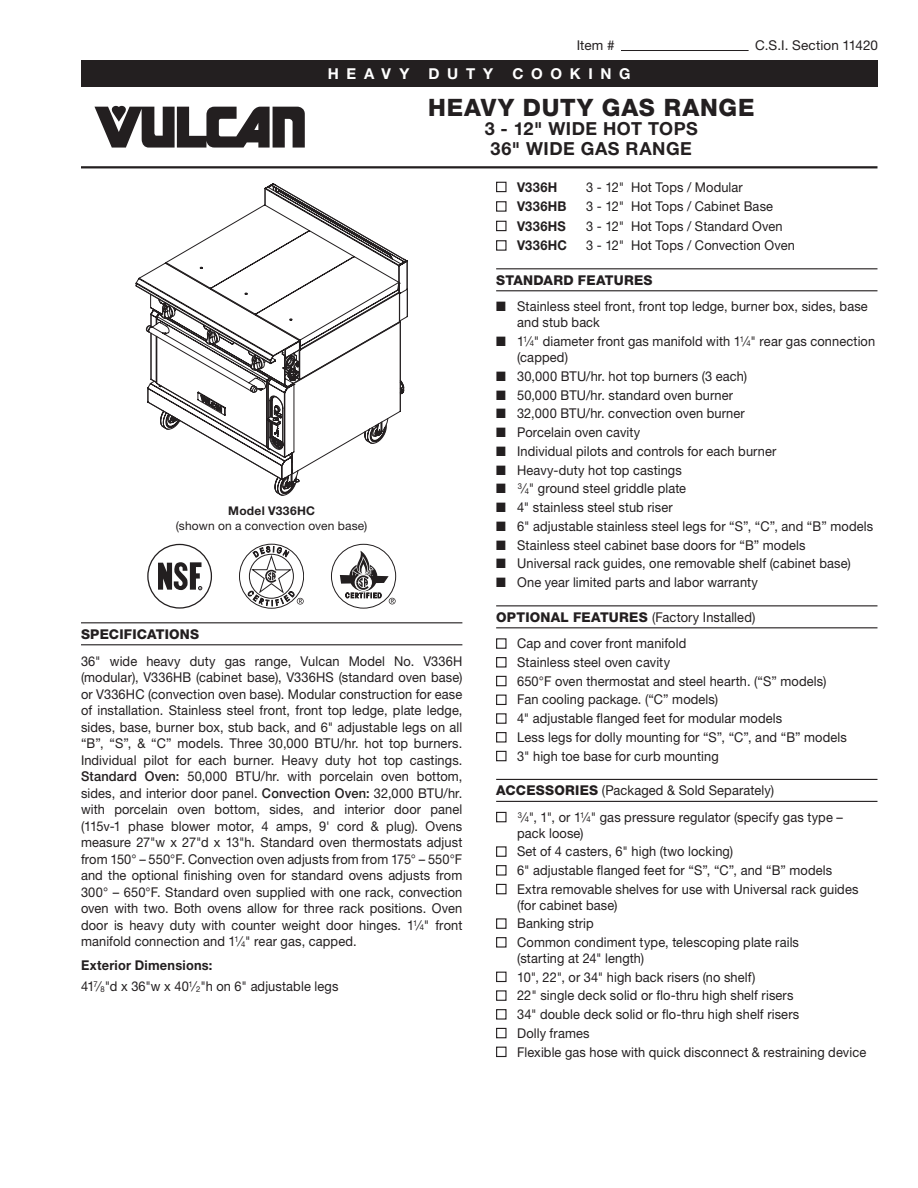
<style>
.page{position:relative;width:918px;height:1188px;background:#fff}
.page>*{position:absolute;margin:0;border:0;box-sizing:border-box;transform-origin:0 0}
.t1{font:800 24px "Helvetica Neue LT Std";letter-spacing:.035em;color:#231f20}
.t2{font:700 18px/19.5px "Helvetica Neue LT Std";letter-spacing:.03em;color:#231f20;text-align:center}
.t3{font:700 15px "Helvetica Neue LT Std";letter-spacing:.51em;color:#fff}
.t4{font:13.5px/16.5px "Helvetica Neue LT Std";letter-spacing:.01em;color:#231f20;scale:.95 1}
.t5{font:800 13.5px "Helvetica Neue LT Std";letter-spacing:.015em;color:#231f20}
.t6{font:13.5px "Helvetica Neue LT Std";letter-spacing:.01em;color:#231f20}
.t7{font:700 13.5px "Helvetica Neue LT Std";letter-spacing:.025em;color:#231f20;scale:.95 1}
.t8{font:12px "Helvetica Neue LT Std";letter-spacing:.015em;color:#231f20}
.t9{font:700 12px "Helvetica Neue LT Std";letter-spacing:.02em;color:#231f20}
.s1{font-size:8.1px}
.s2{font-weight:800}
.s3{font-weight:500}
.s4{font-weight:700}
</style>
<div class="page">
<div style="left:81px;top:60px;width:796px;height:27px;background:#231f20"></div>
<svg style="left:94px;top:106px;width:211px;height:42px"></svg>
<hr style="left:81px;top:166px;width:797px;height:2px;background:#231f20">
<hr style="left:621px;top:50px;width:128px;height:1px;background:#231f20">
<hr style="left:496px;top:268px;width:381px;height:1px;background:#231f20">
<hr style="left:496px;top:290px;width:381px;height:1px;background:#231f20">
<hr style="left:496px;top:605px;width:381px;height:1px;background:#231f20">
<hr style="left:496px;top:627px;width:381px;height:1px;background:#231f20">
<hr style="left:496px;top:779px;width:381px;height:1px;background:#231f20">
<hr style="left:496px;top:801px;width:381px;height:1px;background:#231f20">
<div style="left:496px;top:182px;width:11px;height:10px;border:1px solid #231f20"></div>
<div style="left:496px;top:201px;width:11px;height:11px;border:1px solid #231f20"></div>
<div style="left:496px;top:221px;width:11px;height:10px;border:1px solid #231f20"></div>
<div style="left:496px;top:240px;width:11px;height:11px;border:1px solid #231f20"></div>
<div style="left:496px;top:638px;width:11px;height:11px;border:1px solid #231f20"></div>
<div style="left:496px;top:657px;width:11px;height:11px;border:1px solid #231f20"></div>
<div style="left:496px;top:676px;width:11px;height:10px;border:1px solid #231f20"></div>
<div style="left:496px;top:695px;width:11px;height:10px;border:1px solid #231f20"></div>
<div style="left:496px;top:713px;width:11px;height:11px;border:1px solid #231f20"></div>
<div style="left:496px;top:732px;width:11px;height:11px;border:1px solid #231f20"></div>
<div style="left:496px;top:751px;width:11px;height:10px;border:1px solid #231f20"></div>
<div style="left:496px;top:812px;width:11px;height:10px;border:1px solid #231f20"></div>
<div style="left:496px;top:846px;width:11px;height:11px;border:1px solid #231f20"></div>
<div style="left:496px;top:865px;width:11px;height:11px;border:1px solid #231f20"></div>
<div style="left:496px;top:884px;width:11px;height:10px;border:1px solid #231f20"></div>
<div style="left:496px;top:918px;width:11px;height:11px;border:1px solid #231f20"></div>
<div style="left:496px;top:937px;width:11px;height:11px;border:1px solid #231f20"></div>
<div style="left:496px;top:972px;width:11px;height:10px;border:1px solid #231f20"></div>
<div style="left:496px;top:990px;width:11px;height:11px;border:1px solid #231f20"></div>
<div style="left:496px;top:1009px;width:11px;height:11px;border:1px solid #231f20"></div>
<div style="left:496px;top:1028px;width:11px;height:10px;border:1px solid #231f20"></div>
<div style="left:496px;top:1047px;width:11px;height:10px;border:1px solid #231f20"></div>
<hr style="left:81px;top:622px;width:381px;height:1px;background:#231f20">
<hr style="left:81px;top:644px;width:381px;height:1px;background:#231f20">
<svg style="left:239px;top:544px;width:65px;height:65px"></svg>
<div style="left:331px;top:544px;width:65px;height:65px;border:1px solid #231f20;border-radius:50%"></div>
<svg style="left:340px;top:551px;width:56px;height:53px"></svg>
<div style="left:147px;top:544px;width:65px;height:65px;border:1px solid #231f20;border-radius:50%"></div>
<svg style="left:158px;top:562px;width:44px;height:28px"></svg>
<svg style="left:136px;top:183px;width:272px;height:313px"></svg>
<p class="t6" style="left:577px;top:37px;width:39px">Item #</p>
<p class="t6" style="left:755px;top:37px;width:124px">C.S.I. Section 11420</p>
<p class="t3" style="left:328px;top:64px;width:83px">HEAVY</p>
<p class="t3" style="left:429px;top:64px;width:66px">DUTY</p>
<p class="t3" style="left:512px;top:64px;width:120px">COOKING</p>
<h1 class="t1" style="left:428px;top:93px;width:328px">HEAVY DUTY GAS RANGE</h1>
<h2 class="t2" style="left:485px;top:119px;width:215px">3 - 12" WIDE HOT TOPS<br>36" WIDE GAS RANGE</h2>
<p class="t7" style="left:517px;top:178px;width:44px">V336H</p>
<p class="t4" style="left:586px;top:178px;width:167px">3 - 12" Hot Tops / Modular</p>
<p class="t7" style="left:517px;top:198px;width:54px">V336HB</p>
<p class="t4" style="left:586px;top:198px;width:198px">3 - 12" Hot Tops / Cabinet Base</p>
<p class="t7" style="left:517px;top:217px;width:53px">V336HS</p>
<p class="t4" style="left:586px;top:217px;width:208px">3 - 12" Hot Tops / Standard Oven</p>
<p class="t7" style="left:517px;top:237px;width:54px">V336HC</p>
<p class="t4" style="left:586px;top:237px;width:221px">3 - 12" Hot Tops / Convection Oven</p>
<p class="t5" style="left:496px;top:272px;width:158px">STANDARD FEATURES</p>
<p class="t4" style="left:517px;top:298px;width:371px;line-height:15.8px;text-indent:-21px">■ Stainless steel front, front top ledge, burner box, sides, base and stub back</p>
<p class="t4" style="left:517px;top:332px;width:378px;text-indent:-21px">■ 1<sup>1</sup>⁄<span class="s1">4</span>" diameter front gas manifold with 1<sup>1</sup>⁄<span class="s1">4</span>" rear gas connection (capped)</p>
<p class="t4" style="left:496px;top:368px;width:266px">■ 30,000 BTU/hr. hot top burners (3 each)</p>
<p class="t4" style="left:496px;top:386px;width:251px">■ 50,000 BTU/hr. standard oven burner</p>
<p class="t4" style="left:496px;top:405px;width:263px">■ 32,000 BTU/hr. convection oven burner</p>
<p class="t4" style="left:496px;top:424px;width:153px">■ Porcelain oven cavity</p>
<p class="t4" style="left:496px;top:443px;width:296px">■ Individual pilots and controls for each burner</p>
<p class="t4" style="left:496px;top:461px;width:197px">■ Heavy-duty hot top castings</p>
<p class="t4" style="left:496px;top:480px;width:202px">■ <sup>3</sup>⁄<span class="s1">4</span>" ground steel griddle plate</p>
<p class="t4" style="left:496px;top:499px;width:187px">■ 4" stainless steel stub riser</p>
<p class="t4" style="left:496px;top:518px;width:398px">■ 6" adjustable stainless steel legs for “S”, “C”, and “B” models</p>
<p class="t4" style="left:496px;top:536px;width:327px">■ Stainless steel cabinet base doors for “B” models</p>
<p class="t4" style="left:496px;top:555px;width:375px">■ Universal rack guides, one removable shelf (cabinet base)</p>
<p class="t4" style="left:496px;top:574px;width:277px">■ One year limited parts and labor warranty</p>
<p class="t4" style="left:517px;top:603px;width:252px;line-height:26.5px;text-indent:-21px"><span class="s2">OPTIONAL FEATURES</span> (Factory Installed)<br>Cap and cover front manifold</p>
<p class="t4" style="left:517px;top:653px;width:349px;line-height:18.8px">Stainless steel oven cavity<br>650°F oven thermostat and steel hearth. (“S” models)<br>Fan cooling package. (“C” models)<br>4" adjustable flanged feet for modular models<br>Less legs for dolly mounting for “S”, “C”, and “B” models 3" high toe base for curb mounting</p>
<p class="t4" style="left:518px;top:777px;width:344px;line-height:26.5px;text-indent:-22px"><span class="s2">ACCESSORIES</span> (Packaged &amp; Sold Separately)<br><sup>3</sup>⁄<span class="s1">4</span>", 1", or 1<sup>1</sup>⁄<span class="s1">4</span>" gas pressure regulator (specify gas type –</p>
<p class="t4" style="left:517px;top:823px;width:361px;line-height:18.8px">pack loose)<br>Set of 4 casters, 6" high (two locking)<br>6" adjustable flanged feet for “S”, “C”, and “B” models Extra removable shelves for use with Universal rack guides</p>
<p class="t4" style="left:517px;top:895px;width:298px;line-height:18.8px">(for cabinet base)<br>Banking strip<br>Common condiment type, telescoping plate rails</p>
<p class="t4" style="left:517px;top:948px;width:369px;line-height:18.8px">(starting at 24" length)<br>10", 22", or 34" high back risers (no shelf)<br>22" single deck solid or flo-thru high shelf risers<br>34" double deck solid or flo-thru high shelf risers<br>Dolly frames<br>Flexible gas hose with quick disconnect &amp; restraining device</p>
<p class="t9" style="left:228px;top:503px;width:88px">Model V336HC</p>
<p class="t8" style="left:176px;top:519px;width:193px">(shown on a convection oven base)</p>
<p class="t5" style="left:81px;top:626px;width:120px">SPECIFICATIONS</p>
<p class="t4" style="left:81px;top:653px;width:403px;text-align:justify">36" wide heavy duty gas range, Vulcan Model No. V336H (modular), V336HB (cabinet base), V336HS (standard oven base) or V336HC (convection oven base). Modular construction for ease of installation. Stainless steel front, front top ledge, plate ledge, sides, base, burner box, stub back, and 6" adjustable legs on all “B”, “S”, &amp; “C” models. Three 30,000 BTU/hr. hot top burners.<br>Individual pilot for each burner. Heavy duty hot top castings.<br><span class="s3">Standard Oven:</span> 50,000 BTU/hr. with porcelain oven bottom, sides, and interior door panel. <span class="s3">Convection Oven:</span> 32,000 BTU/hr. with porcelain oven bottom, sides, and interior door panel (115v-1 phase blower motor, 4 amps, 9' cord &amp; plug). Ovens measure 27"w x 27"d x 13"h. Standard oven thermostats adjust from 150° – 550°F. Convection oven adjusts from from 175° – 550°F and the optional finishing oven for standard ovens adjusts from 300° – 650°F. Standard oven supplied with one rack, convection oven with two. Both ovens allow for three rack positions. Oven door is heavy duty with counter weight door hinges. 1<sup>1</sup>⁄<span class="s1">4</span>" front manifold connection and 1<sup>1</sup>⁄<span class="s1">4</span>" rear gas, capped.</p>
<p class="t4" style="left:81px;top:955px;width:272px;line-height:21px"><span class="s4">Exterior Dimensions:<br></span>41<sup>7</sup>⁄<span class="s1">8</span>"d x 36"w x 40<sup>1</sup>⁄<span class="s1">2</span>"h on 6" adjustable legs</p>
</div>
